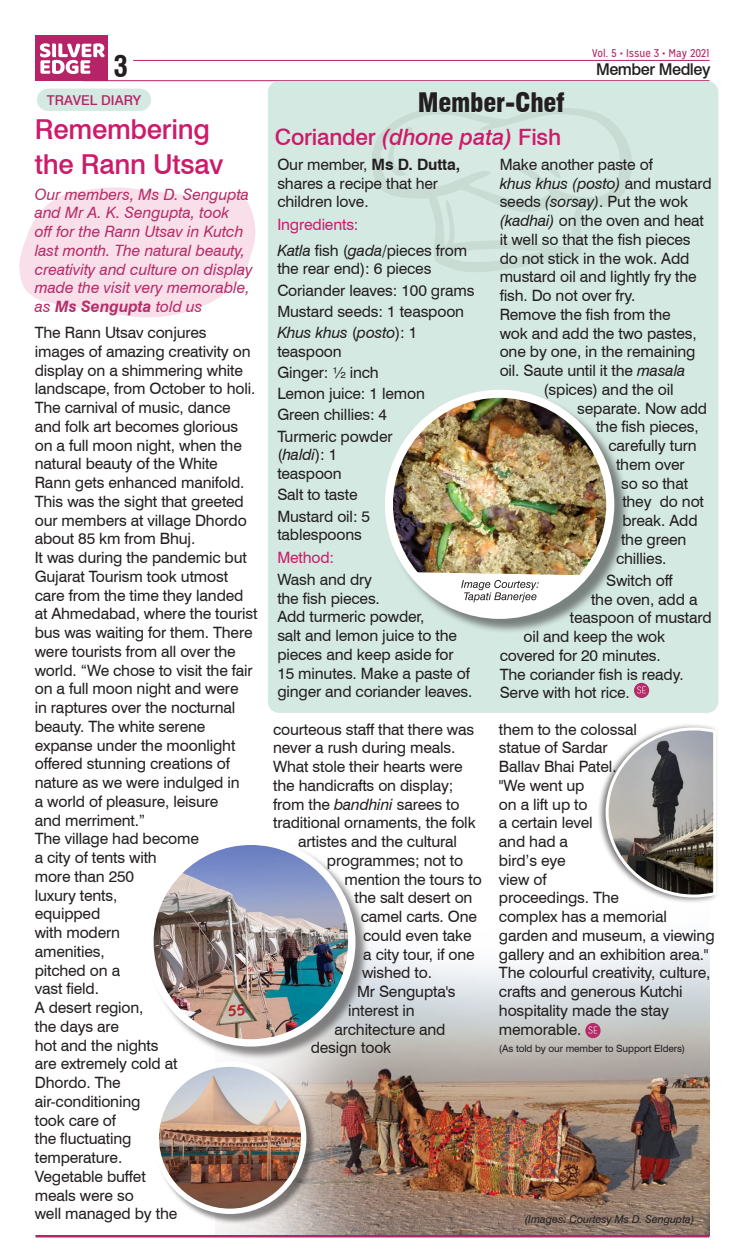
<style>
.page{position:relative;width:745px;height:1260px;background:#fff}
.page>*{position:absolute;margin:0;border:0;box-sizing:border-box;transform-origin:0 0}
.t1{font:700 condensed 29px "Swiss 721 BT";color:#231f20}
.t2{font:500 27.5px "Swiss 721 BT";letter-spacing:-.01em;color:#cd1b6a}
.t3{font:900 condensed 26.25px "Swiss 721 BT";letter-spacing:-.01em;color:#231f20}
.t4{font:500 22.5px "Swiss 721 BT";letter-spacing:-.01em;color:#cd1b6a}
.t5{font:500 16.25px "Swiss 721 BT";letter-spacing:-.03em;color:#231f20}
.t6{font:15.62px/18.8px "Swiss 721 BT";letter-spacing:-.01em;color:#231f20}
.t7{font:italic 15.62px/18.8px "Swiss 721 BT";color:#b52e69}
.t8{font:italic 15.62px/18.8px "Swiss 721 BT";letter-spacing:-.01em;color:#231f20}
.t9{font:15.62px "Swiss 721 BT";letter-spacing:-.01em;color:#ce1a6c}
.t10{font:15.62px "Swiss 721 BT";letter-spacing:-.01em;color:#cd1b6a}
.t11{font:500 13.5px "Swiss 721 BT";color:#b62467}
.t12{font:11.25px "Mission Gothic";color:#b52c69}
.t13{font:italic 10.75px "Swiss 721 BT";color:#231f20}
.t14{font:10px "Swiss 721 BT";letter-spacing:-.01em;color:#231f20}
.s1{font-weight:700}
.s2{font-style:italic}
.s3{font-style:normal}
</style>
<div class="page">
<img style="left:215px;top:941px;width:494px;height:294px">
<svg style="left:19px;top:187px;width:237px;height:131px"></svg>
<div style="left:35px;top:35px;width:73px;height:46px;background:#b62467"></div>
<hr style="left:133px;top:60px;width:576px;height:1px;background:#b62467">
<hr style="left:83px;top:80px;width:626px;height:1px;background:#b62467">
<hr style="left:35px;top:1235px;width:674px;height:3px;background:#b62467">
<div style="left:37px;top:89px;width:114px;height:22px;background:#d4e9e1;border-radius:11px"></div>
<div style="left:597px;top:723px;width:121px;height:181px;background:#231f20;opacity:.59"></div>
<svg style="left:603px;top:726px;width:114px;height:173px"></svg>
<svg style="left:40px;top:43px;width:65px;height:31px"></svg>
<div style="left:268px;top:81px;width:450px;height:632px;background:#d4e9e1;border-radius:11px"></div>
<svg style="left:372px;top:134px;width:260px;height:138px"></svg>
<svg style="left:381px;top:108px;width:242px;height:156px"></svg>
<div style="left:386px;top:392px;width:243px;height:242px;background:#231f20;opacity:.51"></div>
<img style="left:388px;top:394px;width:222px;height:220px">
<div style="left:384px;top:390px;width:230px;height:229px;border:8px solid #fff;border-radius:50%"></div>
<svg style="left:633px;top:683px;width:15px;height:15px"></svg>
<svg style="left:636px;top:686px;width:9px;height:7px"></svg>
<div style="left:148px;top:839px;width:221px;height:222px;background:#231f20;opacity:.51"></div>
<img style="left:150px;top:842px;width:201px;height:200px">
<div style="left:146px;top:838px;width:209px;height:209px;border:7px solid #fff;border-radius:50%"></div>
<div style="left:155px;top:1063px;width:162px;height:162px;background:#231f20;opacity:.51"></div>
<img style="left:156px;top:1065px;width:147px;height:146px">
<div style="left:153px;top:1061px;width:153px;height:153px;border:5px solid #fff;border-radius:50%"></div>
<svg style="left:585px;top:1023px;width:15px;height:15px"></svg>
<svg style="left:588px;top:1026px;width:8px;height:8px"></svg>
<svg style="left:414px;top:572px;width:167px;height:43px;background:#e0e1de"></svg>
<p class="t12" style="left:591px;top:47px;width:119px">Vol. 5 • Issue 3 • May 2021</p>
<p class="t1" style="left:113px;top:49px;width:16px">3</p>
<p class="t5" style="left:595px;top:60px;width:116px">Member Medley</p>
<p class="t11" style="left:47px;top:92px;width:96px">TRAVEL DIARY</p>
<p class="t2" style="left:35px;top:112px;width:177px">Remembering</p>
<p class="t2" style="left:35px;top:147px;width:190px">the Rann Utsav</p>
<p class="t7" style="left:35px;top:185px;width:219px">Our members, Ms D. Sengupta and Mr A. K. Sengupta, took<br>off for the Rann Utsav in Kutch last month. The natural beauty, creativity and culture on display made the visit very memorable, as <span class="s1">Ms Sengupta</span> told us</p>
<p class="t6" style="left:35px;top:323px;width:222px">The Rann Utsav conjures images of amazing creativity on display on a shimmering white landscape, from October to holi.<br>The carnival of music, dance and folk art becomes glorious on a full moon night, when the natural beauty of the White<br>Rann gets enhanced manifold.<br>This was the sight that greeted our members at village Dhordo about 85 km from Bhuj.</p>
<p class="t6" style="left:35px;top:548px;width:224px">It was during the pandemic but<br>Gujarat Tourism took utmost care from the time they landed at Ahmedabad, where the tourist bus was waiting for them. There were tourists from all over the world. “We chose to visit the fair on a full moon night and were<br>in raptures over the nocturnal beauty. The white serene expanse under the moonlight offered stunning creations of nature as we were indulged in</p>
<p class="t6" style="left:35px;top:792px;width:185px">a world of pleasure, leisure</p>
<p class="t6" style="left:35px;top:811px;width:112px">and merriment.”</p>
<p class="t6" style="left:35px;top:829px;width:166px">The village had become a city of tents with<br>more than 250<br>luxury tents,<br>equipped<br>with modern<br>amenities,<br>pitched on a<br>vast field.</p>
<p class="t6" style="left:35px;top:998px;width:110px">A desert region, the days are</p>
<p class="t6" style="left:35px;top:1036px;width:144px">hot and the nights are extremely cold at<br>Dhordo. The</p>
<p class="t6" style="left:35px;top:1092px;width:144px">air-conditioning<br>took care of<br>the fluctuating temperature.<br>Vegetable buffet meals were so<br>well managed by the</p>
<p class="t3" style="left:417px;top:87px;width:149px">Member-Chef</p>
<p class="t4" style="left:275px;top:123px;width:287px">Coriander <span class="s2">(dhone pata)</span> Fish</p>
<p class="t6" style="left:277px;top:155px;width:184px">Our member, <span class="s1">Ms D. Dutta, </span>shares a recipe that her children love.</p>
<p class="t9" style="left:277px;top:215px;width:83px">Ingredients:</p>
<p class="t6" style="left:277px;top:241px;width:191px"><span class="s2">Katla</span> fish (<span class="s2">gada</span>/pieces from the rear end): 6 pieces</p>
<p class="t6" style="left:277px;top:281px;width:198px">Coriander leaves: 100 grams</p>
<p class="t6" style="left:277px;top:302px;width:188px">Mustard seeds: 1 teaspoon</p>
<p class="t8" style="left:277px;top:323px;width:141px">Khus khus <span class="s3">(</span>posto<span class="s3">): 1 teaspoon</span></p>
<p class="t6" style="left:277px;top:363px;width:103px">Ginger: ½ inch</p>
<p class="t6" style="left:277px;top:384px;width:149px">Lemon juice: 1 lemon</p>
<p class="t6" style="left:277px;top:405px;width:111px">Green chillies: 4</p>
<p class="t6" style="left:277px;top:427px;width:117px">Turmeric powder (<span class="s2">haldi</span>): 1 teaspoon</p>
<p class="t6" style="left:277px;top:485px;width:82px">Salt to taste</p>
<p class="t6" style="left:277px;top:507px;width:94px">Mustard oil: 5 tablespoons</p>
<p class="t10" style="left:277px;top:548px;width:58px">Method:</p>
<p class="t6" style="left:277px;top:570px;width:196px">Wash and dry<br>the fish pieces.<br>Add turmeric powder,<br>salt and lemon juice to the pieces and keep aside for<br>15 minutes. Make a paste of ginger and coriander leaves.</p>
<p class="t6" style="left:499px;top:155px;width:154px">Make another paste of</p>
<p class="t8" style="left:499px;top:174px;width:213px">khus khus (posto) <span class="s3">and mustard</span></p>
<p class="t6" style="left:499px;top:192px;width:190px">seeds <span class="s2">(sorsay)</span>. Put the wok</p>
<p class="t6" style="left:499px;top:211px;width:206px"><span class="s2">(kadhai)</span> on the oven and heat</p>
<p class="t6" style="left:499px;top:230px;width:192px">it well so that the fish pieces</p>
<p class="t6" style="left:499px;top:249px;width:191px">do not stick in the wok. Add</p>
<p class="t6" style="left:499px;top:267px;width:198px">mustard oil and lightly fry the</p>
<p class="t6" style="left:499px;top:286px;width:137px">fish. Do not over fry.</p>
<p class="t6" style="left:499px;top:305px;width:172px">Remove the fish from the</p>
<p class="t6" style="left:499px;top:324px;width:198px">wok and add the two pastes,</p>
<p class="t6" style="left:499px;top:342px;width:197px">one by one, in the remaining</p>
<p class="t6" style="left:499px;top:361px;width:187px">oil. Saute until it the <span class="s2">masala</span></p>
<p class="t6" style="left:543px;top:380px;width:131px">(spices) and the oil</p>
<p class="t6" style="left:577px;top:399px;width:131px">separate. Now add</p>
<p class="t6" style="left:595px;top:417px;width:104px">the fish pieces,</p>
<p class="t6" style="left:608px;top:436px;width:90px">carefully turn</p>
<p class="t6" style="left:615px;top:455px;width:70px">them over</p>
<p class="t6" style="left:620px;top:474px;width:68px">so so that</p>
<p class="t6" style="left:622px;top:492px;width:83px">they do not</p>
<p class="t6" style="left:622px;top:511px;width:77px">break. Add</p>
<p class="t6" style="left:620px;top:530px;width:67px">the green</p>
<p class="t6" style="left:615px;top:549px;width:52px">chillies.</p>
<p class="t6" style="left:605px;top:571px;width:68px">Switch off</p>
<p class="t6" style="left:590px;top:590px;width:108px">the oven, add a</p>
<p class="t6" style="left:569px;top:608px;width:143px">teaspoon of mustard</p>
<p class="t6" style="left:523px;top:627px;width:143px">oil and keep the wok</p>
<p class="t6" style="left:499px;top:646px;width:162px">covered for 20 minutes.</p>
<p class="t6" style="left:499px;top:665px;width:185px">The coriander fish is ready.</p>
<p class="t6" style="left:499px;top:683px;width:131px">Serve with hot rice.</p>
<p class="t6" style="left:273px;top:720px;width:202px">courteous staff that there was never a rush during meals.</p>
<p class="t6" style="left:273px;top:757px;width:191px">What stole their hearts were</p>
<p class="t6" style="left:273px;top:776px;width:182px">the handicrafts on display;</p>
<p class="t6" style="left:273px;top:795px;width:188px">from the <span class="s2">bandhini</span> sarees to</p>
<p class="t6" style="left:273px;top:813px;width:204px">traditional ornaments, the folk</p>
<p class="t6" style="left:298px;top:832px;width:160px">artistes and the cultural</p>
<p class="t6" style="left:327px;top:851px;width:137px">programmes; not to</p>
<p class="t6" style="left:344px;top:870px;width:139px">mention the tours to</p>
<p class="t6" style="left:354px;top:888px;width:119px">the salt desert on</p>
<p class="t6" style="left:360px;top:907px;width:118px">camel carts. One</p>
<p class="t6" style="left:363px;top:926px;width:110px">could even take</p>
<p class="t6" style="left:363px;top:945px;width:113px">a city tour, if one</p>
<p class="t6" style="left:362px;top:963px;width:71px">wished to.</p>
<p class="t6" style="left:357px;top:982px;width:100px">Mr Sengupta's</p>
<p class="t6" style="left:348px;top:1001px;width:68px">interest in</p>
<p class="t6" style="left:334px;top:1020px;width:112px">architecture and</p>
<p class="t6" style="left:310px;top:1038px;width:82px">design took</p>
<p class="t6" style="left:498px;top:720px;width:139px">them to the colossal statue of Sardar<br>Ballav Bhai Patel. "We went up<br>on a lift up to<br>a certain level<br>and had a<br>bird’s eye</p>
<p class="t6" style="left:498px;top:870px;width:217px">view of<br>proceedings. The<br>complex has a memorial garden and museum, a viewing gallery and an exhibition area."</p>
<p class="t6" style="left:498px;top:963px;width:213px">The colourful creativity, culture, crafts and generous Kutchi hospitality made the stay memorable.</p>
<p class="t14" style="left:498px;top:1042px;width:188px">(As told by our member to Support Elders)</p>
<p class="t13" style="left:524px;top:1212px;width:171px">(Images: Courtesy Ms D. Sengupta)</p>
</div>
